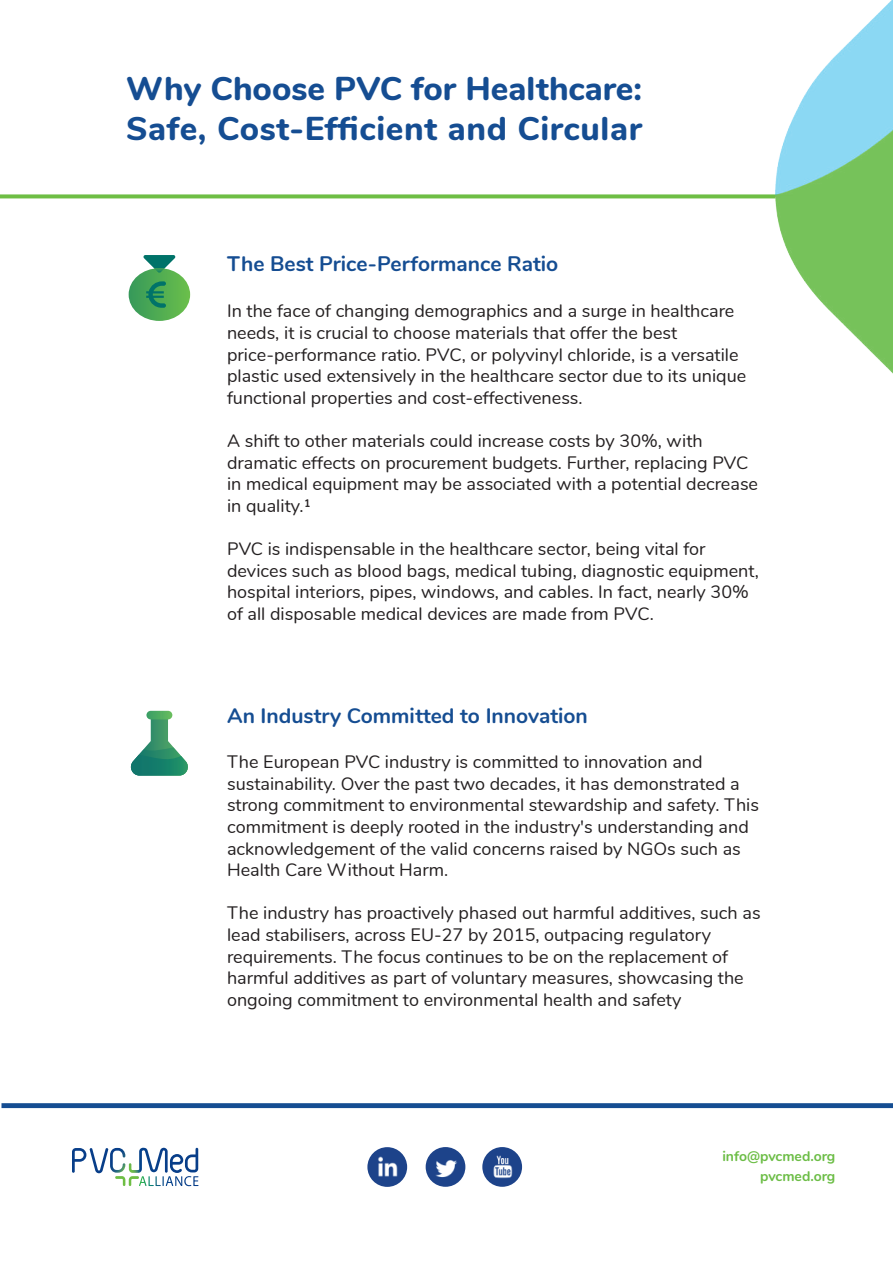
<style>
.page{position:relative;width:893px;height:1263px;background:#fff}
.page>*{position:absolute;margin:0;border:0;box-sizing:border-box;transform-origin:0 0}
.t1{font:800 33px/39.6px "Nunito";letter-spacing:.01em;color:#154d92}
.t2{font:700 21px "Nunito";color:#154d92}
.t3{font:18px/21.6px "Nunito";color:#231f20}
.t4{font:700 13.95px/20.4px "Nunito";color:#6cbd46;text-align:right}
</style>
<div class="page">
<svg style="left:0;top:194px;width:893px;height:4px;background:#7dc458"></svg>
<svg style="left:129px;top:255px;width:61px;height:66px"></svg>
<svg style="left:130px;top:715px;width:58px;height:61px"></svg>
<svg style="left:146px;top:711px;width:26px;height:8px"></svg>
<svg style="left:72px;top:1148px;width:126px;height:38px"></svg>
<img style="left:776px;top:0;width:116px;height:373px">
<div style="left:2px;top:1103px;width:891px;height:5px;background:#154d92"></div>
<div style="left:482px;top:1147px;width:40px;height:40px;background:#1d438a;border-radius:50%"></div>
<div style="left:426px;top:1147px;width:39px;height:40px;background:#1d438a;border-radius:50%"></div>
<div style="left:367px;top:1147px;width:40px;height:40px;background:#1d438a;border-radius:50%"></div>
<img style="left:493px;top:1155px;width:20px;height:24px">
<img style="left:435px;top:1160px;width:22px;height:18px">
<img style="left:378px;top:1156px;width:20px;height:21px">
<h1 class="t1" style="left:126px;top:67px;width:517px">Why Choose PVC for Healthcare:<br>Safe, Cost-Efficient and Circular</h1>
<p class="t2" style="left:227px;top:248px;width:333px">The Best Price-Performance Ratio</p>
<p class="t3" style="left:227px;top:299px;width:521px">In the face of changing demographics and a surge in healthcare needs, it is crucial to choose materials that offer the best price-performance ratio. PVC, or polyvinyl chloride, is a versatile plastic used extensively in the healthcare sector due to its unique functional properties and cost-effectiveness.</p>
<p class="t3" style="left:227px;top:429px;width:533px">A shift to other materials could increase costs by 30%, with dramatic effects on procurement budgets. Further, replacing PVC in medical equipment may be associated with a potential decrease in quality.1</p>
<p class="t3" style="left:227px;top:537px;width:533px">PVC is indispensable in the healthcare sector, being vital for devices such as blood bags, medical tubing, diagnostic equipment, hospital interiors, pipes, windows, and cables. In fact, nearly 30% of all disposable medical devices are made from PVC.</p>
<p class="t2" style="left:227px;top:700px;width:362px">An Industry Committed to Innovation</p>
<p class="t3" style="left:227px;top:750px;width:533px">The European PVC industry is committed to innovation and sustainability. Over the past two decades, it has demonstrated a strong commitment to environmental stewardship and safety. This commitment is deeply rooted in the industry's understanding and acknowledgement of the valid concerns raised by NGOs such as Health Care Without Harm.</p>
<p class="t3" style="left:227px;top:901px;width:535px">The industry has proactively phased out harmful additives, such as lead stabilisers, across EU-27 by 2015, outpacing regulatory requirements. The focus continues to be on the replacement of harmful additives as part of voluntary measures, showcasing the ongoing commitment to environmental health and safety</p>
<p class="t4" style="left:722px;top:1145px;width:115px">info@pvcmed.org pvcmed.org</p>
</div>
